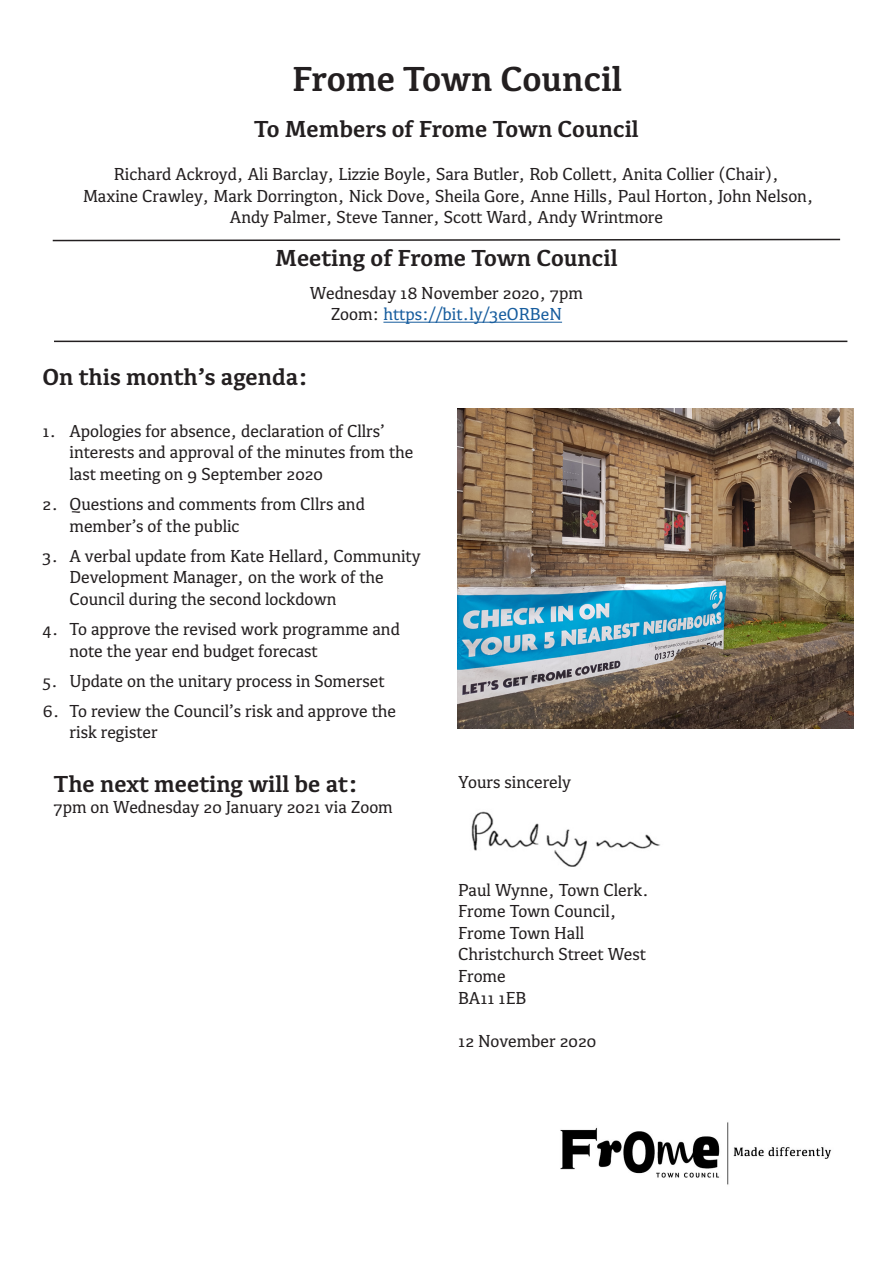
<style>
.page{position:relative;width:893px;height:1263px;background:#fff}
.page>*{position:absolute;margin:0;border:0;box-sizing:border-box;transform-origin:0 0}
.t1{font:700 36px "Kefa II Pro";color:#231f20}
.t2{font:700 24px "Kefa II Pro";color:#231f20}
.t3{font:18px/21.6px "Kefa II Pro";color:#231f20}
.s1{color:#175d9e}
</style>
<div class="page">
<hr style="left:54px;top:341px;width:793px;height:1px;background:#231f20">
<svg style="left:52px;top:238px;width:789px;height:4px"></svg>
<hr style="left:383px;top:322px;width:179px;height:1px;background:#175d9e">
<img style="left:457px;top:408px;width:397px;height:320px">
<img style="left:471px;top:811px;width:189px;height:56px">
<img style="left:560px;top:1122px;width:272px;height:63px">
<h1 class="t1" style="left:292px;top:57px;width:332px">Frome Town Council</h1>
<h2 class="t2" style="left:254px;top:115px;width:386px">To Members of Frome Town Council</h2>
<p class="t3" style="left:83px;top:164px;width:732px;text-align:center">Richard Ackroyd, Ali Barclay, Lizzie Boyle, Sara Butler, Rob Collett, Anita Collier (Chair),<br>Maxine Crawley, Mark Dorrington, Nick Dove, Sheila Gore, Anne Hills, Paul Horton, John Nelson,<br>Andy Palmer, Steve Tanner, Scott Ward, Andy Wrintmore</p>
<h2 class="t2" style="left:275px;top:244px;width:344px">Meeting of Frome Town Council</h2>
<p class="t3" style="left:310px;top:282px;width:275px;text-align:center">Wednesday 18 November 2020, 7pm<br>Zoom: <span class="s1">https://bit.ly/3eORBeN</span></p>
<h2 class="t2" style="left:43px;top:363px;width:267px">On this month’s agenda:</h2>
<p class="t3" style="left:70px;top:420px;width:345px;text-indent:-27px">1. Apologies for absence, declaration of Cllrs’ interests and approval of the minutes from the last meeting on 9 September 2020</p>
<p class="t3" style="left:70px;top:493px;width:297px;text-indent:-27px">2. Questions and comments from Cllrs and member’s of the public</p>
<p class="t3" style="left:70px;top:545px;width:353px;text-indent:-27px">3. A verbal update from Kate Hellard, Community<br>Development Manager, on the work of the<br>Council during the second lockdown</p>
<p class="t3" style="left:70px;top:618px;width:332px;text-indent:-27px">4. To approve the revised work programme and note the year end budget forecast</p>
<p class="t3" style="left:43px;top:670px;width:344px">5. Update on the unitary process in Somerset</p>
<p class="t3" style="left:70px;top:700px;width:328px;text-indent:-27px">6. To review the Council’s risk and approve the risk register</p>
<h2 class="t2" style="left:54px;top:770px;width:306px">The next meeting will be at:</h2>
<p class="t3" style="left:54px;top:797px;width:340px">7pm on Wednesday 20 January 2021 via Zoom</p>
<p class="t3" style="left:458px;top:771px;width:114px">Yours sincerely</p>
<p class="t3" style="left:458px;top:879px;width:192px">Paul Wynne, Town Clerk.<br>Frome Town Council,<br>Frome Town Hall<br>Christchurch Street West<br>Frome<br>BA11 1EB</p>
<p class="t3" style="left:458px;top:1030px;width:140px">12 November 2020</p>
</div>
